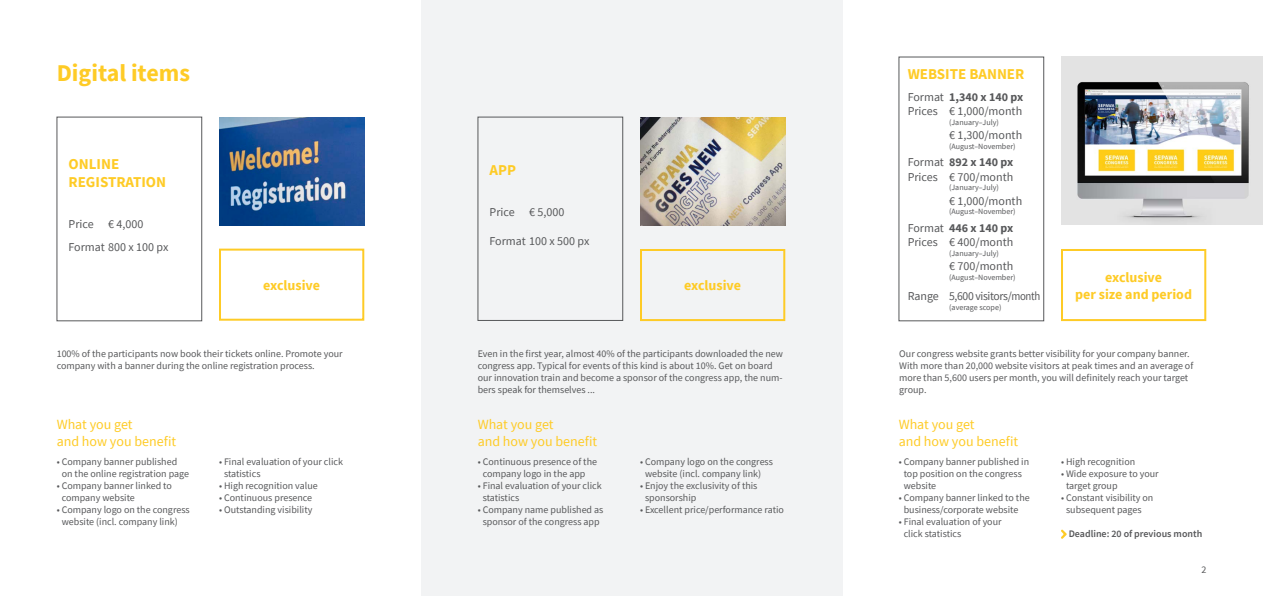
<style>
.page{position:relative;width:1263px;height:596px;background:#fff}
.page>*{position:absolute;margin:0;border:0;box-sizing:border-box;transform-origin:0 0}
.t1{font:700 24px "Source Sans Pro";color:#fecb26}
.t2{font:700 15px/18px "Source Sans Pro";color:#fecb26}
.t3{font:14px/16.8px "Source Sans Pro";color:#fecb26}
.t4{font:700 14px/16.8px "Source Sans Pro";color:#fecb26;text-align:center}
.t5{font:12px/14.4px "Source Sans Pro";color:#57585a}
.t6{font:12px "Source Sans Pro";letter-spacing:-.03em;color:#57585a}
.t7{font:10px/12px "Source Sans Pro";color:#57585a}
.t8{font:600 10px "Source Sans Pro";color:#57585a}
.t9{font:8px "Source Sans Pro";color:#57585a}
.s1{font-weight:700}
</style>
<div class="page">
<div style="left:421px;top:0;width:421px;height:595px;background:#f2f3f4"></div>
<div style="left:57px;top:117px;width:145px;height:204px;border:1px solid #57585a"></div>
<img style="left:219px;top:117px;width:145px;height:108px">
<div style="left:219px;top:248px;width:145px;height:72px;border:2px solid #fecb26"></div>
<div style="left:640px;top:249px;width:145px;height:72px;border:2px solid #fecb26"></div>
<img style="left:640px;top:117px;width:145px;height:108px">
<div style="left:899px;top:57px;width:145px;height:264px;border:1px solid #57585a"></div>
<div style="left:1061px;top:249px;width:145px;height:72px;border:2px solid #fecb26"></div>
<img style="left:1061px;top:57px;width:202px;height:168px">
<svg style="left:1061px;top:529px;width:6px;height:9px"></svg>
<h1 class="t1" style="left:57px;top:56px;width:135px">Digital items</h1>
<h2 class="t2" style="left:69px;top:155px;width:99px">ONLINE<br>REGISTRATION</h2>
<p class="t5" style="left:69px;top:212px;width:101px;line-height:22.9px">Price € 4,000<br>Format 800 x 100 px</p>
<h3 class="t4" style="left:263px;top:276px;width:58px">exclusive</h3>
<p class="t7" style="left:57px;top:347px;width:287px">100% of the participants now book their tickets online. Promote your company with a banner during the online registration process.</p>
<h3 class="t3" style="left:57px;top:416px;width:121px">What you get<br>and how you benefit</h3>
<p class="t7" style="left:62px;top:455px;width:129px;text-indent:-5px">• Company banner published on the online registration page</p>
<p class="t7" style="left:62px;top:479px;width:112px;text-indent:-5px">• Company banner linked to company website</p>
<p class="t7" style="left:62px;top:503px;width:129px;text-indent:-5px">• Company logo on the congress website (incl. company link)</p>
<p class="t7" style="left:224px;top:455px;width:120px;text-indent:-5px">• Final evaluation of your click statistics</p>
<p class="t7" style="left:219px;top:479px;width:100px">• High recognition value</p>
<p class="t7" style="left:219px;top:491px;width:95px">• Continuous presence</p>
<p class="t7" style="left:219px;top:503px;width:95px">• Outstanding visibility</p>
<h2 class="t2" style="left:489px;top:161px;width:28px">APP</h2>
<p class="t5" style="left:489px;top:205px;width:76px">Price € 5,000</p>
<p class="t5" style="left:489px;top:233px;width:101px">Format 100 x 500 px</p>
<h3 class="t4" style="left:684px;top:277px;width:58px">exclusive</h3>
<p class="t7" style="left:478px;top:347px;width:307px">Even in the first year, almost 40% of the participants downloaded the new congress app. Typical for events of this kind is about 10%. Get on board our innovation train and become a sponsor of the congress app, the num&shy;bers speak for themselves ...</p>
<h3 class="t3" style="left:478px;top:416px;width:121px">What you get<br>and how you benefit</h3>
<p class="t7" style="left:483px;top:455px;width:116px;text-indent:-5px">• Continuous presence of the company logo in the app</p>
<p class="t7" style="left:483px;top:479px;width:120px;text-indent:-5px">• Final evaluation of your click statistics</p>
<p class="t7" style="left:478px;top:503px;width:127px;text-align:center">• Company name published as sponsor of the congress app</p>
<p class="t7" style="left:645px;top:455px;width:129px;text-indent:-5px">• Company logo on the congress website (incl. company link)</p>
<p class="t7" style="left:645px;top:479px;width:114px;text-indent:-5px">• Enjoy the exclusivity of this sponsorship</p>
<p class="t7" style="left:640px;top:503px;width:145px">• Excellent price/performance ratio</p>
<h2 class="t2" style="left:908px;top:65px;width:118px">WEBSITE BANNER</h2>
<p class="t5" style="left:908px;top:89px;width:117px">Format <span class="s1">1,340 x 140 px<br></span>Prices € 1,000/month</p>
<p class="t9" style="left:949px;top:117px;width:51px">(January–July)</p>
<p class="t5" style="left:949px;top:128px;width:75px">€ 1,300/month</p>
<p class="t9" style="left:949px;top:141px;width:68px">(August–November)</p>
<p class="t5" style="left:908px;top:155px;width:107px">Format <span class="s1">892 x 140 px<br></span>Prices € 700/month</p>
<p class="t9" style="left:949px;top:182px;width:51px">(January–July)</p>
<p class="t5" style="left:949px;top:193px;width:75px">€ 1,000/month</p>
<p class="t9" style="left:949px;top:206px;width:68px">(August–November)</p>
<p class="t5" style="left:908px;top:220px;width:107px">Format <span class="s1">446 x 140 px<br></span>Prices € 400/month</p>
<p class="t9" style="left:949px;top:248px;width:51px">(January–July)</p>
<p class="t5" style="left:949px;top:259px;width:66px">€ 700/month</p>
<p class="t9" style="left:949px;top:272px;width:68px">(August–November)</p>
<p class="t6" style="left:908px;top:288px;width:134px">Range 5,600 visitors/month</p>
<p class="t9" style="left:949px;top:302px;width:54px">(average scope)</p>
<h3 class="t4" style="left:1075px;top:268px;width:118px">exclusive<br>per size and period</h3>
<p class="t7" style="left:899px;top:347px;width:295px">Our congress website grants better visibility for your company banner.<br>With more than 20,000 website visitors at peak times and an average of more than 5,600 users per month, you will definitely reach your target group.</p>
<h3 class="t3" style="left:899px;top:416px;width:121px">What you get<br>and how you benefit</h3>
<p class="t7" style="left:904px;top:455px;width:127px;text-indent:-5px">• Company banner published in top position on the congress website</p>
<p class="t7" style="left:904px;top:491px;width:128px;text-indent:-5px">• Company banner linked to the business/corporate website</p>
<p class="t7" style="left:904px;top:515px;width:99px;text-indent:-5px">• Final evaluation of your click statistics</p>
<p class="t7" style="left:1061px;top:455px;width:76px">• High recognition</p>
<p class="t7" style="left:1066px;top:467px;width:94px;text-indent:-5px">• Wide exposure to your target group</p>
<p class="t7" style="left:1066px;top:491px;width:89px;text-indent:-5px">• Constant visibility on subsequent pages</p>
<p class="t8" style="left:1069px;top:527px;width:135px">Deadline: 20 of previous month</p>
<p class="t7" style="left:1201px;top:563px;width:6px">2</p>
</div>
